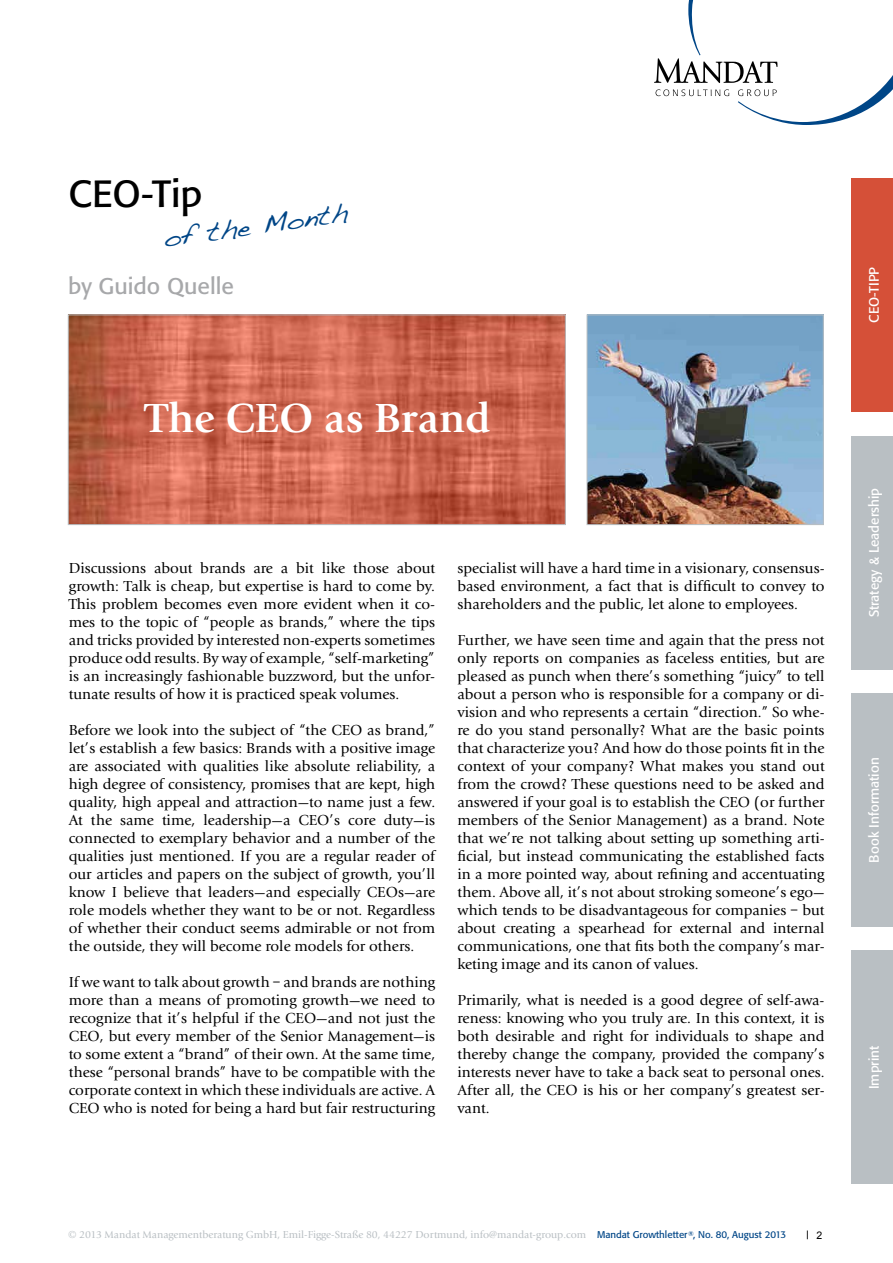
<style>
.page{position:relative;width:893px;height:1263px;background:#fff}
.page>*{position:absolute;margin:0;border:0;box-sizing:border-box;transform-origin:0 0}
.t1{font:700 42px "Giovanni EF";color:#fff}
.t2{font:37.5px "Formata BQ";color:#000}
.t3{font:27px "Handwriting Dakota";color:#004687}
.t4{font:22.5px "Formata BQ";color:#a7a8aa}
.t5{font:15px/18px "Giovanni EF";color:#000;text-align:justify}
.t6{font:13.5px "Formata BQ";color:#fff}
.t7{font:13.5px "Arial";color:#000}
.t8{font:10.5px "Giovanni EF";color:#b9bfc3}
.t9{font:6.75px "Formata BQ";color:#004687}
.s1{font-family:"Formata BQ";font-size:9.75px;color:#004687}
.s2{font-size:10.5px}
</style>
<div class="page">
<svg style="left:654px;top:0;width:239px;height:125px"></svg>
<img style="left:70px;top:317px;width:494px;height:206px">
<div style="left:68px;top:315px;width:498px;height:210px;border:1px solid #b9bfc3"></div>
<img style="left:589px;top:317px;width:232px;height:206px">
<div style="left:587px;top:315px;width:236px;height:210px;border:1px solid #b9bfc3"></div>
<div style="left:851px;top:178px;width:42px;height:234px;background:#d55038"></div>
<div style="left:851px;top:436px;width:42px;height:233px;background:#b9bfc3"></div>
<div style="left:851px;top:693px;width:42px;height:234px;background:#b9bfc3"></div>
<div style="left:851px;top:950px;width:42px;height:234px;background:#b9bfc3"></div>
<h2 class="t2" style="left:68px;top:171px;width:136px">CEO-Tip</h2>
<h3 class="t3" style="left:161px;top:222px;width:187px;rotate:-8deg">of the Month</h3>
<h3 class="t4" style="left:68px;top:272px;width:167px">by Guido Quelle</h3>
<h1 class="t1" style="left:145px;top:394px;width:347px">The CEO as Brand</h1>
<p class="t5" style="left:69px;top:559px;width:368px">Discussions about brands are a bit like those about growth: Talk is cheap, but expertise is hard to come by.<br>This problem becomes even more evident when it co&shy;mes to the topic of “people as brands,” where the tips and tricks provided by interested non-experts sometimes produce odd results. By way of example, “self-marketing” is an increasingly fashionable buzzword, but the unfor&shy;tunate results of how it is practiced speak volumes.</p>
<p class="t5" style="left:69px;top:721px;width:368px">Before we look into the subject of “the CEO as brand,” let’s establish a few basics: Brands with a positive image are associated with qualities like absolute reliability, a high degree of consistency, promises that are kept, high quality, high appeal and attraction—to name just a few.<br>At the same time, leadership—a CEO’s core duty—is connected to exemplary behavior and a number of the qualities just mentioned. If you are a regular reader of our articles and papers on the subject of growth, you’ll know I believe that leaders—and especially CEOs—are role models whether they want to be or not. Regardless of whether their conduct seems admirable or not from the outside, they will become role models for others.</p>
<p class="t5" style="left:69px;top:973px;width:368px">If we want to talk about growth – and brands are nothing more than a means of promoting growth—we need to recognize that it’s helpful if the CEO—and not just the CEO, but every member of the Senior Management—is to some extent a “brand” of their own. At the same time, these “personal brands” have to be compatible with the corporate context in which these individuals are active. A CEO who is noted for being a hard but fair restructuring</p>
<p class="t5" style="left:457px;top:559px;width:369px">specialist will have a hard time in a visionary, consensus&shy;based environment, a fact that is difficult to convey to shareholders and the public, let alone to employees.</p>
<p class="t5" style="left:457px;top:631px;width:369px">Further, we have seen time and again that the press not only reports on companies as faceless entities, but are pleased as punch when there’s something “juicy” to tell about a person who is responsible for a company or di&shy;vision and who represents a certain “direction.” So whe&shy;re do you stand personally? What are the basic points that characterize you? And how do those points fit in the context of your company? What makes you stand out from the crowd? These questions need to be asked and answered if your goal is to establish the CEO (or further members of the Senior Management) as a brand. Note that we’re not talking about setting up something arti&shy;ficial, but instead communicating the established facts in a more pointed way, about refining and accentuating them. Above all, it’s not about stroking someone’s ego— which tends to be disadvantageous for companies – but about creating a spearhead for external and internal communications, one that fits both the company’s mar&shy;keting image and its canon of values.</p>
<p class="t5" style="left:457px;top:991px;width:369px">Primarily, what is needed is a good degree of self-awa&shy;reness: knowing who you truly are. In this context, it is both desirable and right for individuals to shape and thereby change the company, provided the company’s interests never have to take a back seat to personal ones.<br>After all, the CEO is his or her company’s greatest ser&shy;vant.</p>
<p class="t6" style="left:866px;top:323px;width:58px;rotate:-90deg">CEO-TIPP</p>
<p class="t6" style="left:866px;top:617px;width:131px;rotate:-90deg">Strategy &amp; Leadership</p>
<p class="t6" style="left:866px;top:862px;width:107px;rotate:-90deg">Book Information</p>
<p class="t6" style="left:866px;top:1089px;width:45px;rotate:-90deg">Imprint</p>
<p class="t8" style="left:68px;top:1228px;width:719px">© 2013 Mandat Managementberatung GmbH, Emil-Figge-Straße 80, 44227 Dortmund, info@mandat-group.com <span class="s1">Mandat Growthletter , No. 80, August 2013</span></p>
<p class="t7" style="left:806px;top:1225px;width:18px">׀ <span class="s2">2</span></p>
<p class="t9" style="left:688px;top:1229px;width:7px">R</p>
</div>
